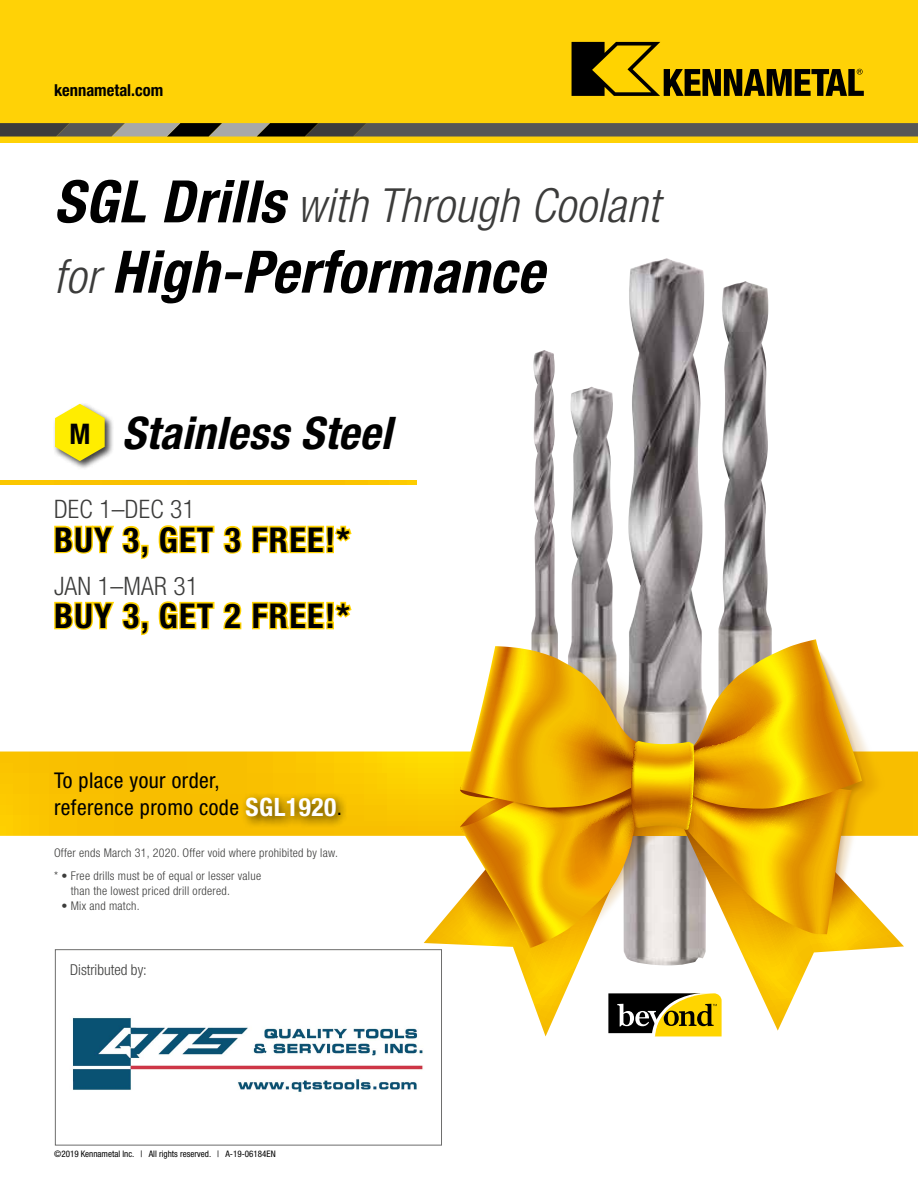
<style>
.page{position:relative;width:918px;height:1188px;background:#fff}
.page>*{position:absolute;margin:0;border:0;box-sizing:border-box;transform-origin:0 0}
.t1{font:italic 700 condensed 58.65px "Helvetica Neue LT Std";letter-spacing:.01em;color:#000}
.t2{font:italic 300 condensed 47.1px "Helvetica Neue LT Std";letter-spacing:.01em;color:#3c3c3b}
.t3{font:italic 700 condensed 45px "Helvetica Neue LT Std";letter-spacing:.01em;color:#000}
.t4{font:700 condensed 34.2px "Helvetica Neue LT Pro";letter-spacing:.04em;color:#000}
.t5{font:300 condensed 25.5px "Helvetica Neue LT Pro";letter-spacing:.01em;color:#3c3c3b}
.t6{font:condensed 21.75px/26.7px "Helvetica Neue LT Std";letter-spacing:.02em;color:#000}
.t7{font:700 condensed 16.5px "Helvetica Neue LT Pro";color:#000}
.t8{font:300 condensed 15px "Helvetica Neue LT Pro";color:#3c3c3b}
.t9{font:300 condensed 12px/15px "Helvetica Neue LT Std";letter-spacing:.02em;color:#3c3c3b}
.t10{font:condensed 9px "Helvetica Neue LT Pro";color:#000}
.s1{font-weight:700;font-size:58.65px;color:#000}
.s2{font-weight:300;font-size:47.1px;color:#3c3c3b}
.s3{font-style:normal;font-size:28.35px}
.s4{font-weight:700;font-size:25.35px;color:#fff}
</style>
<div class="page">
<img style="left:570px;top:387px;width:43px;height:252px">
<img style="left:718px;top:281px;width:54px;height:358px">
<img style="left:628px;top:258px;width:77px;height:381px">
<img style="left:531px;top:350px;width:27px;height:289px">
<div style="left:0;top:0;width:918px;height:143px;background:#ffd206"></div>
<svg style="left:0;top:123px;width:918px;height:14px;background:#5b594f"></svg>
<svg style="left:572px;top:42px;width:292px;height:54px"></svg>
<svg style="left:0;top:752px;width:424px;height:84px;background:#f9c200"></svg>
<div style="left:240px;top:791px;width:108px;height:38px;background:#000;opacity:.75"></div>
<hr style="left:0;top:481px;width:416px;height:3px;background:#f9c100">
<div style="left:53px;top:402px;width:61px;height:68px;background:#000;opacity:.75"></div>
<svg style="left:55px;top:404px;width:50px;height:57px;background:#f2e533"></svg>
<svg style="left:424px;top:639px;width:494px;height:397px"></svg>
<svg style="left:54px;top:525px;width:95px;height:34px"></svg>
<svg style="left:158px;top:525px;width:57px;height:29px"></svg>
<svg style="left:223px;top:525px;width:19px;height:29px"></svg>
<svg style="left:54px;top:601px;width:95px;height:35px"></svg>
<svg style="left:158px;top:601px;width:57px;height:29px"></svg>
<svg style="left:223px;top:602px;width:19px;height:28px"></svg>
<svg style="left:250px;top:525px;width:103px;height:308px"></svg>
<img style="left:72px;top:1012px;width:357px;height:80px">
<h3 class="t7" style="left:54px;top:80px;width:111px">kennametal.com</h3>
<h2 class="t2" style="left:54px;top:179px;width:607px"><span class="s1">SGL Drills</span> with Through Coolant</h2>
<h1 class="t1" style="left:54px;top:236px;width:492px"><span class="s2">for</span> High-Performance</h1>
<h3 class="t3" style="left:69px;top:405px;width:324px"><span class="s3">M</span> Stainless Steel</h3>
<h3 class="t5" style="left:54px;top:495px;width:143px">DEC 1–DEC 31</h3>
<h3 class="t4" style="left:54px;top:519px;width:297px">BUY 3, GET 3 FREE!*</h3>
<h3 class="t5" style="left:54px;top:571px;width:146px">JAN 1–MAR 31</h3>
<h3 class="t4" style="left:54px;top:595px;width:297px">BUY 3, GET 2 FREE!*</h3>
<h3 class="t6" style="left:54px;top:767px;width:289px">To place your order,<br>reference promo code <span class="s4">SGL1920</span>.</h3>
<p class="t9" style="left:54px;top:845px;width:285px">Offer ends March 31, 2020. Offer void where prohibited by law.</p>
<p class="t9" style="left:71px;top:868px;width:192px;text-indent:-17px">* • Free drills must be of equal or lesser value than the lowest priced drill ordered.</p>
<p class="t9" style="left:61px;top:898px;width:80px">• Mix and match.</p>
<p class="t8" style="left:70px;top:961px;width:78px">Distributed by:</p>
<p class="t10" style="left:54px;top:1149px;width:223px">©2019 Kennametal lnc. | All rights reserved. | A-19-06184EN</p>
</div>
